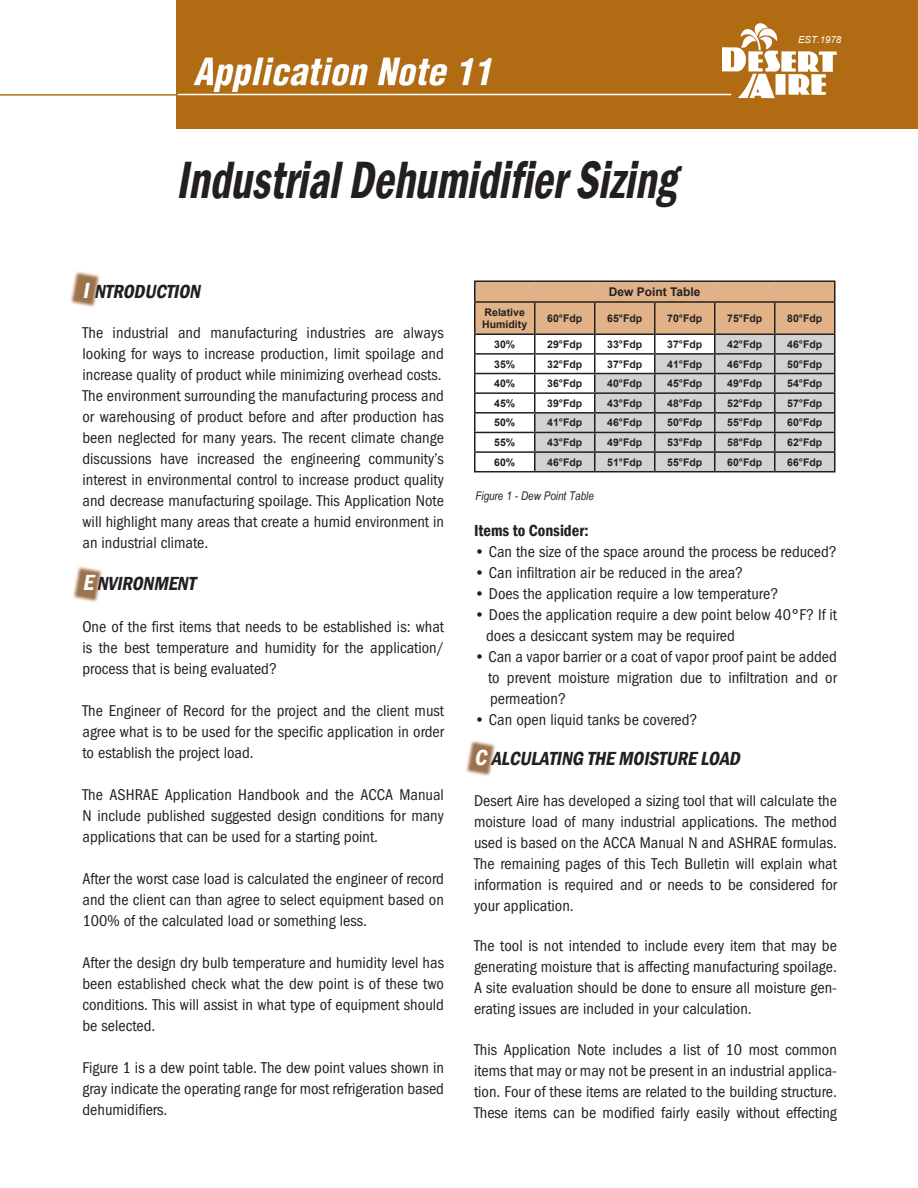
<style>
.page{position:relative;width:918px;height:1188px;background:#fff}
.page>*{position:absolute;margin:0;border:0;box-sizing:border-box;transform-origin:0 0}
.t1{font:italic 600 condensed 54px "Franklin Gothic";color:#231f20;scale:.82 1}
.t2{font:italic 600 condensed 19.5px "Franklin Gothic";color:#231f20}
.t3{font:600 condensed 16.5px "Franklin Gothic";color:#231f20}
.t4{font:15.75px/21px "Franklin Gothic Cond ITC";color:#231f20;text-align:justify}
.t5{font:italic 12px "Arial Narrow";color:#231f20}
.t6{font:700 12px "Arial";color:#231f20}
.t7{font:700 10.5px/12.6px "Arial";color:#231f20}
.t8{font:italic 9.75px "Arial";color:#fff}
.s1{font-size:22.5px;color:#fff}
</style>
<div class="page">
<img style="left:466px;top:740px;width:30px;height:36px">
<img style="left:73px;top:566px;width:30px;height:36px">
<img style="left:70px;top:271px;width:30px;height:36px">
<div style="left:176px;top:0;width:742px;height:128px;background:#b16b12"></div>
<hr style="left:178px;top:94px;width:553px;height:1px;background:#fff">
<img style="left:722px;top:23px;width:115px;height:76px">
<hr style="left:0;top:94px;width:176px;height:2px;background:#ab7c11">
<img style="left:193px;top:57px;width:299px;height:34px">
<hr style="left:474px;top:280px;width:61px;height:2px;background:#231f20">
<hr style="left:535px;top:280px;width:60px;height:2px;background:#231f20">
<hr style="left:595px;top:280px;width:60px;height:2px;background:#231f20">
<hr style="left:655px;top:280px;width:60px;height:2px;background:#231f20">
<hr style="left:715px;top:280px;width:60px;height:2px;background:#231f20">
<hr style="left:775px;top:280px;width:61px;height:2px;background:#231f20">
<svg style="left:474px;top:281px;width:362px;height:190px"></svg>
<hr style="left:474px;top:471px;width:61px;height:1px;background:#231f20">
<hr style="left:535px;top:471px;width:60px;height:1px;background:#231f20">
<hr style="left:595px;top:471px;width:60px;height:1px;background:#231f20">
<hr style="left:655px;top:471px;width:60px;height:1px;background:#231f20">
<hr style="left:715px;top:471px;width:60px;height:1px;background:#231f20">
<hr style="left:775px;top:471px;width:61px;height:1px;background:#231f20">
<p class="t1" style="left:176px;top:144px;width:627px">IndustrialDehumidifierSizing</p>
<p class="t8" style="left:798px;top:33px;width:45px">EST.1978</p>
<p class="t2" style="left:82px;top:278px;width:124px"><span class="s1">I</span> NTRODUCTION</p>
<p class="t4" style="left:82px;top:323px;width:363px">The industrial and manufacturing industries are always looking for ways to increase production, limit spoilage and increase quality of product while minimizing overhead costs.</p>
<p class="t4" style="left:82px;top:386px;width:363px">The environment surrounding the manufacturing process and or warehousing of product before and after production has been neglected for many years. The recent climate change discussions have increased the engineering community’s interest in environmental control to increase product quality and decrease manufacturing spoilage. This Application Note will highlight many areas that create a humid environment in an industrial climate.</p>
<p class="t2" style="left:82px;top:571px;width:119px"><span class="s1">E</span> NVIRONMENT</p>
<p class="t4" style="left:82px;top:617px;width:363px">One of the first items that needs to be established is: what is the best temperature and humidity for the application/ process that is being evaluated?</p>
<p class="t4" style="left:82px;top:701px;width:363px">The Engineer of Record for the project and the client must agree what is to be used for the specific application in order to establish the project load.</p>
<p class="t4" style="left:82px;top:785px;width:363px">The ASHRAE Application Handbook and the ACCA Manual N include published suggested design conditions for many applications that can be used for a starting point.</p>
<p class="t4" style="left:82px;top:869px;width:363px">After the worst case load is calculated the engineer of record and the client can than agree to select equipment based on 100% of the calculated load or something less.</p>
<p class="t4" style="left:82px;top:953px;width:363px">After the design dry bulb temperature and humidity level has been established check what the dew point is of these two conditions. This will assist in what type of equipment should be selected.</p>
<p class="t4" style="left:82px;top:1058px;width:363px">Figure 1 is a dew point table. The dew point values shown in gray indicate the operating range for most refrigeration based dehumidifiers.</p>
<p class="t6" style="left:609px;top:283px;width:93px">Dew Point Table</p>
<p class="t7" style="left:482px;top:306px;width:46px">Relative<br>Humidity</p>
<p class="t7" style="left:547px;top:312px;width:37px">60°Fdp</p>
<p class="t7" style="left:607px;top:312px;width:37px">65°Fdp</p>
<p class="t7" style="left:667px;top:312px;width:37px">70°Fdp</p>
<p class="t7" style="left:727px;top:312px;width:37px">75°Fdp</p>
<p class="t7" style="left:787px;top:312px;width:37px">80°Fdp</p>
<p class="t7" style="left:494px;top:338px;width:23px">30%</p>
<p class="t7" style="left:547px;top:338px;width:37px">29°Fdp</p>
<p class="t7" style="left:607px;top:338px;width:37px">33°Fdp</p>
<p class="t7" style="left:667px;top:338px;width:37px">37°Fdp</p>
<p class="t7" style="left:727px;top:338px;width:37px">42°Fdp</p>
<p class="t7" style="left:787px;top:338px;width:37px">46°Fdp</p>
<p class="t7" style="left:494px;top:358px;width:23px">35%</p>
<p class="t7" style="left:547px;top:358px;width:37px">32°Fdp</p>
<p class="t7" style="left:607px;top:358px;width:37px">37°Fdp</p>
<p class="t7" style="left:667px;top:358px;width:37px">41°Fdp</p>
<p class="t7" style="left:727px;top:358px;width:37px">46°Fdp</p>
<p class="t7" style="left:787px;top:358px;width:37px">50°Fdp</p>
<p class="t7" style="left:494px;top:377px;width:23px">40%</p>
<p class="t7" style="left:547px;top:377px;width:37px">36°Fdp</p>
<p class="t7" style="left:607px;top:377px;width:37px">40°Fdp</p>
<p class="t7" style="left:667px;top:377px;width:37px">45°Fdp</p>
<p class="t7" style="left:727px;top:377px;width:37px">49°Fdp</p>
<p class="t7" style="left:787px;top:377px;width:37px">54°Fdp</p>
<p class="t7" style="left:494px;top:397px;width:23px">45%</p>
<p class="t7" style="left:547px;top:397px;width:37px">39°Fdp</p>
<p class="t7" style="left:607px;top:397px;width:37px">43°Fdp</p>
<p class="t7" style="left:667px;top:397px;width:37px">48°Fdp</p>
<p class="t7" style="left:727px;top:397px;width:37px">52°Fdp</p>
<p class="t7" style="left:787px;top:397px;width:37px">57°Fdp</p>
<p class="t7" style="left:494px;top:417px;width:23px">50%</p>
<p class="t7" style="left:547px;top:417px;width:37px">41°Fdp</p>
<p class="t7" style="left:607px;top:417px;width:37px">46°Fdp</p>
<p class="t7" style="left:667px;top:417px;width:37px">50°Fdp</p>
<p class="t7" style="left:727px;top:417px;width:37px">55°Fdp</p>
<p class="t7" style="left:787px;top:417px;width:37px">60°Fdp</p>
<p class="t7" style="left:494px;top:436px;width:23px">55%</p>
<p class="t7" style="left:547px;top:436px;width:37px">43°Fdp</p>
<p class="t7" style="left:607px;top:436px;width:37px">49°Fdp</p>
<p class="t7" style="left:667px;top:436px;width:37px">53°Fdp</p>
<p class="t7" style="left:727px;top:436px;width:37px">58°Fdp</p>
<p class="t7" style="left:787px;top:436px;width:37px">62°Fdp</p>
<p class="t7" style="left:494px;top:456px;width:23px">60%</p>
<p class="t7" style="left:547px;top:456px;width:37px">46°Fdp</p>
<p class="t7" style="left:607px;top:456px;width:37px">51°Fdp</p>
<p class="t7" style="left:667px;top:456px;width:37px">55°Fdp</p>
<p class="t7" style="left:727px;top:456px;width:37px">60°Fdp</p>
<p class="t7" style="left:787px;top:456px;width:37px">66°Fdp</p>
<p class="t5" style="left:476px;top:487px;width:120px">Figure 1 - Dew Point Table</p>
<p class="t3" style="left:474px;top:519px;width:116px">Items to Consider:</p>
<p class="t4" style="left:474px;top:541px;width:364px">• Can the size of the space around the process be reduced?</p>
<p class="t4" style="left:474px;top:562px;width:271px">• Can infiltration air be reduced in the area?</p>
<p class="t4" style="left:474px;top:583px;width:306px">• Does the application require a low temperature?</p>
<p class="t4" style="left:486px;top:604px;width:352px;text-indent:-12px">• Does the application require a dew point below 40°F? If it does a desiccant system may be required</p>
<p class="t4" style="left:488px;top:646px;width:350px;text-indent:-14px">• Can a vapor barrier or a coat of vapor proof paint be added to prevent moisture migration due to infiltration and or permeation?</p>
<p class="t4" style="left:474px;top:709px;width:225px">• Can open liquid tanks be covered?</p>
<p class="t2" style="left:474px;top:746px;width:272px"><span class="s1">C</span> ALCULATING THE MOISTURE LOAD</p>
<p class="t4" style="left:474px;top:790px;width:365px">Desert Aire has developed a sizing tool that will calculate the moisture load of many industrial applications. The method used is based on the ACCA Manual N and ASHRAE formulas.<br>The remaining pages of this Tech Bulletin will explain what information is required and or needs to be considered for your application.</p>
<p class="t4" style="left:474px;top:935px;width:365px">The tool is not intended to include every item that may be generating moisture that is affecting manufacturing spoilage.<br>A site evaluation should be done to ensure all moisture gen&shy;erating issues are included in your calculation.</p>
<p class="t4" style="left:474px;top:1039px;width:365px">This Application Note includes a list of 10 most common items that may or may not be present in an industrial applica&shy;tion. Four of these items are related to the building structure.<br>These items can be modified fairly easily without effecting</p>
</div>
